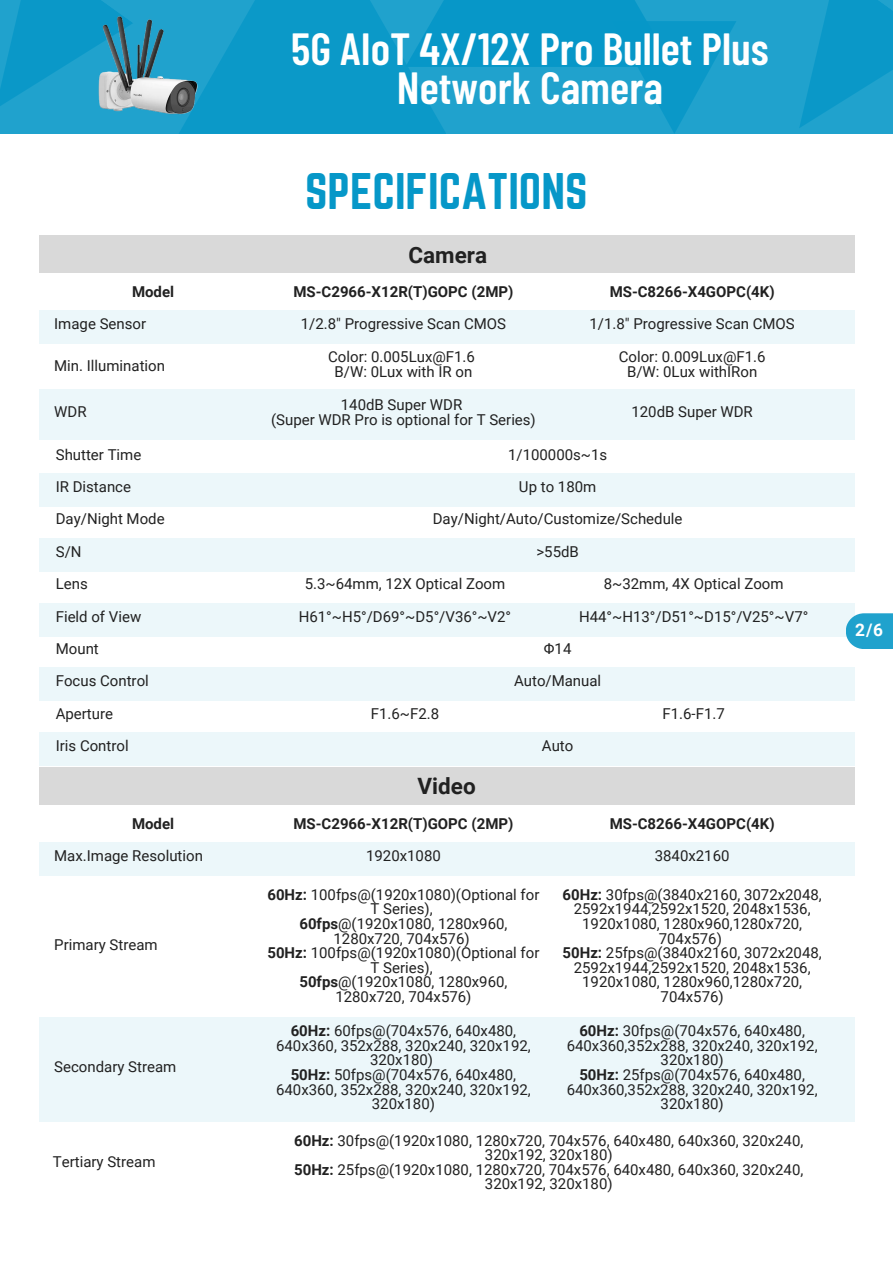
<style>
.page{position:relative;width:893px;height:1264px;background:#fff}
.page>*{position:absolute;margin:0;border:0;box-sizing:border-box;transform-origin:0 0}
.t1{font:600 45px/39.3px "Barlow Condensed";color:#fff;text-align:center}
.t2{font:45px "Norwester";color:#0697c8}
.t3{font:700 22.5px "Roboto";color:#212121}
.t4{font:700 17.25px "Roboto";color:#fff}
.t5{font:15px/14.5px "Roboto";color:#212121;text-align:center}
.t6{font:700 15px "Roboto";color:#212121}
.s1{font-weight:700}
</style>
<div class="page">
<div style="left:0;top:0;width:892px;height:134px;background:#20a2cd"></div>
<svg style="left:638px;top:21px;width:98px;height:112px"></svg>
<svg style="left:0;top:0;width:120px;height:106px"></svg>
<svg style="left:179px;top:0;width:267px;height:134px;fill:#0b99c8"></svg>
<div style="left:405px;top:0;width:268px;height:67px;background:#0697c8"></div>
<svg style="left:799px;top:0;width:93px;height:128px"></svg>
<div style="left:39px;top:235px;width:815px;height:38px;background:#d9d9d9"></div>
<div style="left:39px;top:538px;width:815px;height:33px;background:#ecf7fa"></div>
<div style="left:39px;top:602px;width:815px;height:34px;background:#ecf7fa"></div>
<div style="left:39px;top:667px;width:815px;height:34px;background:#ecf7fa"></div>
<div style="left:39px;top:732px;width:815px;height:33px;background:#ecf7fa"></div>
<div style="left:39px;top:842px;width:815px;height:33px;background:#ecf7fa"></div>
<div style="left:39px;top:1017px;width:815px;height:104px;background:#ecf7fa"></div>
<svg style="left:845px;top:613px;width:47px;height:36px;background:#36abd2"></svg>
<div style="left:39px;top:310px;width:815px;height:34px;background:#ecf7fa"></div>
<div style="left:39px;top:389px;width:815px;height:50px;background:#ecf7fa"></div>
<div style="left:39px;top:473px;width:815px;height:33px;background:#ecf7fa"></div>
<div style="left:39px;top:766px;width:815px;height:38px;background:#d9d9d9"></div>
<img style="left:89px;top:14px;width:116px;height:107px">
<h1 class="t1" style="left:291px;top:27px;width:479px">5G AIoT 4X/12X Pro Bullet Plus<br>Network Camera</h1>
<h1 class="t2" style="left:305px;top:164px;width:284px">SPECIFICATIONS</h1>
<h2 class="t3" style="left:408px;top:242px;width:80px">Camera</h2>
<p class="t6" style="left:132px;top:283px;width:44px">Model</p>
<p class="t6" style="left:293px;top:283px;width:221px">MS-C2966-X12R(T)GOPC (2MP)</p>
<p class="t6" style="left:609px;top:283px;width:166px">MS-C8266-X4GOPC(4K)</p>
<p class="t5" style="left:54px;top:316px;width:93px">Image Sensor</p>
<p class="t5" style="left:301px;top:316px;width:207px">1/2.8″ Progressive Scan CMOS</p>
<p class="t5" style="left:589px;top:316px;width:207px">1/1.8″ Progressive Scan CMOS</p>
<p class="t5" style="left:54px;top:358px;width:112px">Min. Illumination</p>
<p class="t5" style="left:328px;top:350px;width:148px">Color: 0.005Lux@F1.6<br>B/W: 0Lux with IR on</p>
<p class="t5" style="left:618px;top:350px;width:148px">Color: 0.009Lux@F1.6<br>B/W: 0Lux withIRon</p>
<p class="t5" style="left:54px;top:404px;width:34px">WDR</p>
<p class="t5" style="left:271px;top:397px;width:266px">140dB Super WDR<br>(Super WDR Pro is optional for T Series)</p>
<p class="t5" style="left:631px;top:404px;width:123px">120dB Super WDR</p>
<p class="t5" style="left:56px;top:447px;width:87px">Shutter Time</p>
<p class="t5" style="left:508px;top:447px;width:101px">1/100000s~1s</p>
<p class="t5" style="left:56px;top:479px;width:77px">IR Distance</p>
<p class="t5" style="left:519px;top:479px;width:79px">Up to 180m</p>
<p class="t5" style="left:56px;top:512px;width:110px">Day/Night Mode</p>
<p class="t5" style="left:433px;top:512px;width:251px">Day/Night/Auto/Customize/Schedule</p>
<p class="t5" style="left:56px;top:544px;width:27px">S/N</p>
<p class="t5" style="left:536px;top:544px;width:44px">&gt;55dB</p>
<p class="t5" style="left:56px;top:568px;width:87px;line-height:32.4px;text-align:left">Lens<br>Field of View<br>Mount</p>
<p class="t5" style="left:305px;top:576px;width:202px">5.3~64mm, 12X Optical Zoom</p>
<p class="t5" style="left:603px;top:576px;width:181px">8~32mm, 4X Optical Zoom</p>
<p class="t5" style="left:299px;top:609px;width:214px">H61°~H5°/D69°~D5°/V36°~V2°</p>
<p class="t5" style="left:579px;top:609px;width:231px">H44°~H13°/D51°~D15°/V25°~V7°</p>
<p class="t5" style="left:544px;top:641px;width:29px">Φ14</p>
<p class="t5" style="left:56px;top:674px;width:95px">Focus Control</p>
<p class="t5" style="left:514px;top:674px;width:89px">Auto/Manual</p>
<p class="t5" style="left:56px;top:697px;width:74px;line-height:32.4px;text-align:left">Aperture<br>Iris Control</p>
<p class="t5" style="left:371px;top:706px;width:70px">F1.6~F2.8</p>
<p class="t5" style="left:662px;top:706px;width:64px">F1.6-F1.7</p>
<h2 class="t3" style="left:417px;top:773px;width:60px">Video</h2>
<p class="t5" style="left:542px;top:738px;width:33px">Auto</p>
<p class="t6" style="left:132px;top:814px;width:44px">Model</p>
<p class="t6" style="left:293px;top:814px;width:221px">MS-C2966-X12R(T)GOPC (2MP)</p>
<p class="t6" style="left:609px;top:814px;width:166px">MS-C8266-X4GOPC(4K)</p>
<p class="t5" style="left:54px;top:848px;width:150px">Max.Image Resolution</p>
<p class="t5" style="left:366px;top:848px;width:76px">1920x1080</p>
<p class="t5" style="left:654px;top:848px;width:76px">3840x2160</p>
<p class="t5" style="left:54px;top:937px;width:105px">Primary Stream</p>
<p class="t5" style="left:54px;top:1059px;width:124px">Secondary Stream</p>
<p class="t5" style="left:53px;top:1154px;width:104px">Tertiary Stream</p>
<p class="t5" style="left:267px;top:887px;width:273px"><span class="s1">60Hz:</span> 100fps@(1920x1080)(Optional for<br>T Series),<br><span class="s1">60fps</span>@(1920x1080, 1280x960,<br>1280x720, 704x576)<br><span class="s1">50Hz:</span> 100fps@(1920x1080)(Optional for<br>T Series),<br><span class="s1">50fps</span>@(1920x1080, 1280x960,<br>1280x720, 704x576)</p>
<p class="t5" style="left:562px;top:887px;width:261px"><span class="s1">60Hz:</span> 30fps@(3840x2160, 3072x2048,<br>2592x1944,2592x1520, 2048x1536,<br>1920x1080, 1280x960,1280x720,<br>704x576)<br><span class="s1">50Hz:</span> 25fps@(3840x2160, 3072x2048,<br>2592x1944,2592x1520, 2048x1536,<br>1920x1080, 1280x960,1280x720,<br>704x576)</p>
<p class="t5" style="left:276px;top:1023px;width:256px"><span class="s1">60Hz:</span> 60fps@(704x576, 640x480,<br>640x360, 352x288, 320x240, 320x192,<br>320x180)<br><span class="s1">50Hz:</span> 50fps@(704x576, 640x480,<br>640x360, 352x288, 320x240, 320x192,<br>320x180)</p>
<p class="t5" style="left:566px;top:1023px;width:252px"><span class="s1">60Hz:</span> 30fps@(704x576, 640x480,<br>640x360,352x288, 320x240, 320x192,<br>320x180)<br><span class="s1">50Hz:</span> 25fps@(704x576, 640x480,<br>640x360,352x288, 320x240, 320x192,<br>320x180)</p>
<p class="t5" style="left:294px;top:1133px;width:510px"><span class="s1">60Hz:</span> 30fps@(1920x1080, 1280x720, 704x576, 640x480, 640x360, 320x240, 320x192, 320x180)<br><span class="s1">50Hz:</span> 25fps@(1920x1080, 1280x720, 704x576, 640x480, 640x360, 320x240, 320x192, 320x180)</p>
<p class="t4" style="left:855px;top:620px;width:29px">2/6</p>
</div>
